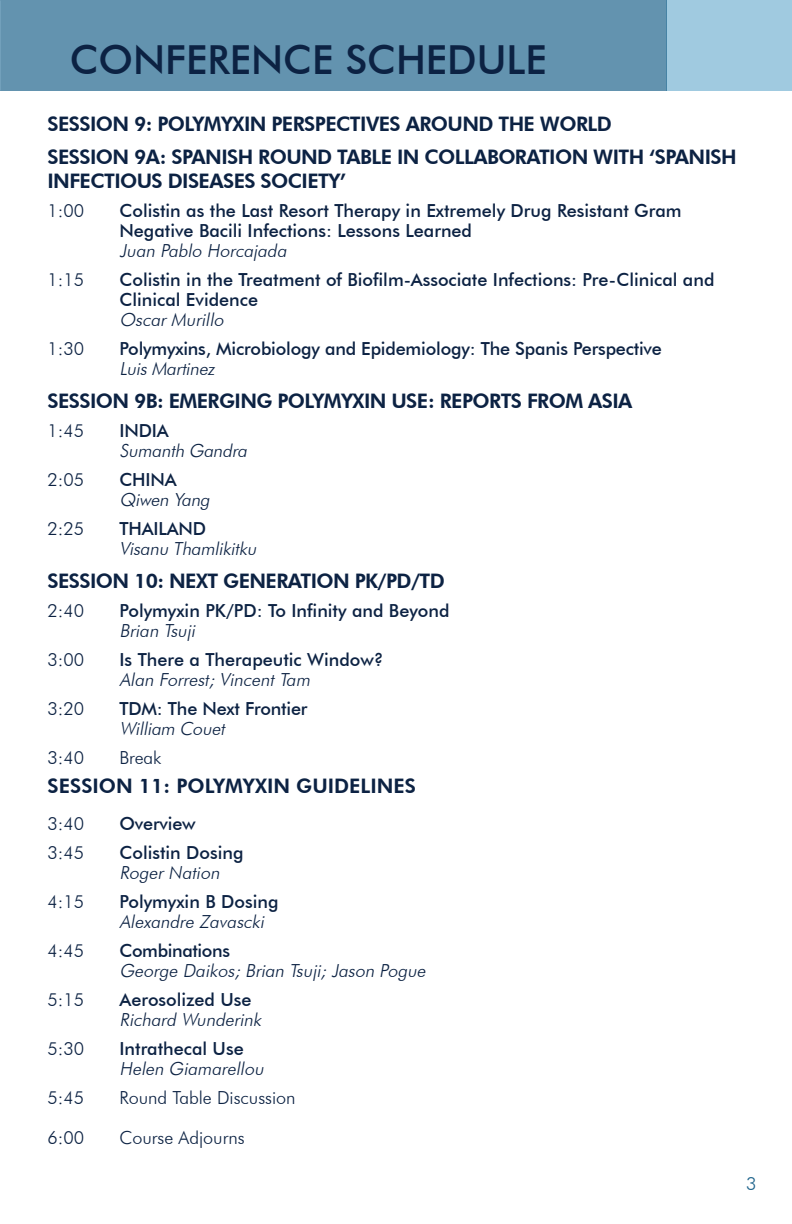
<style>
.page{position:relative;width:792px;height:1224px;background:#fff}
.page>*{position:absolute;margin:0;border:0;box-sizing:border-box;transform-origin:0 0}
.t1{font:500 40px "Futura BT";color:#0c2243}
.t2{font:800 20px/24px "Futura BT";letter-spacing:-.03em;color:#0c2243}
.t3{font:800 20px "Futura BT";color:#0c2243}
.t4{font:500 18px/20px "Futura BT";color:#0c2243}
.t5{font:italic 300 18px/20px "Futura BT";color:#0c2243}
.t6{font:300 18px "Futura BT";color:#0c2243}
.t7{font:500 18px "Futura BT";letter-spacing:-.02em;color:#0c2243}
.t8{font:300 18px "Futura BT";color:#1d638b}
.s1{font-weight:300;font-style:italic}
.s2{font-weight:500;font-style:normal}
</style>
<div class="page">
<div style="left:667px;top:0;width:125px;height:91px;background:#a0cae0"></div>
<div style="left:0;top:0;width:667px;height:91px;background:#6393af"></div>
<p class="t1" style="left:70px;top:35px;width:478px">CONFERENCE SCHEDULE</p>
<p class="t2" style="left:48px;top:111px;width:566px">SESSION 9: POLYMYXIN PERSPECTIVES AROUND THE WORLD</p>
<p class="t2" style="left:48px;top:144px;width:691px">SESSION 9A: SPANISH ROUND TABLE IN COLLABORATION WITH ‘SPANISH<br>INFECTIOUS DISEASES SOCIETY’</p>
<p class="t6" style="left:48px;top:199px;width:38px">1:00</p>
<p class="t4" style="left:120px;top:200px;width:564px">Colistin as the Last Resort Therapy in Extremely Drug Resistant Gram<br>Negative Bacili Infections: Lessons Learned<br><span class="s1">Juan Pablo Horcajada</span></p>
<p class="t6" style="left:48px;top:268px;width:38px">1:15</p>
<p class="t4" style="left:120px;top:269px;width:596px">Colistin in the Treatment of Biofilm-Associate Infections: Pre-Clinical and<br>Clinical Evidence<br><span class="s1">Oscar Murillo</span></p>
<p class="t6" style="left:48px;top:337px;width:38px">1:30</p>
<p class="t4" style="left:120px;top:338px;width:544px">Polymyxins, Microbiology and Epidemiology: The Spanis Perspective<br><span class="s1">LuisMartinez</span></p>
<p class="t2" style="left:48px;top:388px;width:586px">SESSION 9B: EMERGING POLYMYXIN USE: REPORTS FROM ASIA</p>
<p class="t6" style="left:48px;top:419px;width:38px">1:45</p>
<p class="t5" style="left:120px;top:420px;width:133px"><span class="s2">INDIA<br></span>Sumanth Gandra</p>
<p class="t6" style="left:48px;top:468px;width:38px">2:05</p>
<p class="t5" style="left:120px;top:469px;width:95px"><span class="s2">CHINA<br></span>Qiwen Yang</p>
<p class="t6" style="left:48px;top:517px;width:38px">2:25</p>
<p class="t5" style="left:120px;top:518px;width:142px"><span class="s2">THAILAND<br></span>Visanu Thamlikitku</p>
<p class="t2" style="left:48px;top:568px;width:399px">SESSION 10: NEXT GENERATION PK/PD/TD</p>
<p class="t6" style="left:48px;top:599px;width:38px">2:40</p>
<p class="t4" style="left:120px;top:600px;width:331px">Polymyxin PK/PD: To Infinity and Beyond<br><span class="s1">Brian Tsuji</span></p>
<p class="t6" style="left:48px;top:648px;width:38px">3:00</p>
<p class="t4" style="left:120px;top:649px;width:266px">Is There a Therapeutic Window?<br><span class="s1">Alan Forrest; Vincent Tam</span></p>
<p class="t6" style="left:48px;top:697px;width:38px">3:20</p>
<p class="t4" style="left:120px;top:698px;width:190px">TDM: The Next Frontier<br><span class="s1">William Couet</span></p>
<p class="t6" style="left:48px;top:746px;width:38px">3:40</p>
<p class="t6" style="left:120px;top:746px;width:43px">Break</p>
<p class="t3" style="left:48px;top:773px;width:370px">SESSION 11: POLYMYXIN GUIDELINES</p>
<p class="t6" style="left:48px;top:812px;width:38px">3:40</p>
<p class="t4" style="left:120px;top:813px;width:78px">Overview</p>
<p class="t6" style="left:48px;top:841px;width:38px">3:45</p>
<p class="t4" style="left:120px;top:842px;width:126px">Colistin Dosing<br><span class="s1">Roger Nation</span></p>
<p class="t6" style="left:48px;top:890px;width:38px">4:15</p>
<p class="t5" style="left:120px;top:891px;width:160px"><span class="s2">Polymyxin B Dosing<br></span>Alexandre Zavascki</p>
<p class="t6" style="left:48px;top:939px;width:38px">4:45</p>
<p class="t7" style="left:120px;top:939px;width:112px">Combinations</p>
<p class="t5" style="left:120px;top:960px;width:311px">George Daikos; Brian Tsuji; Jason Pogue</p>
<p class="t6" style="left:48px;top:988px;width:38px">5:15</p>
<p class="t5" style="left:120px;top:989px;width:147px"><span class="s2">Aerosolized Use<br></span>Richard Wunderink</p>
<p class="t6" style="left:48px;top:1037px;width:38px">5:30</p>
<p class="t5" style="left:120px;top:1038px;width:149px"><span class="s2">Intrathecal Use<br></span>Helen Giamarellou</p>
<p class="t6" style="left:48px;top:1086px;width:38px">5:45</p>
<p class="t6" style="left:120px;top:1086px;width:178px">Round Table Discussion</p>
<p class="t6" style="left:48px;top:1126px;width:38px">6:00</p>
<p class="t6" style="left:120px;top:1126px;width:127px">Course Adjourns</p>
<p class="t8" style="left:746px;top:1173px;width:12px">3</p>
</div>
